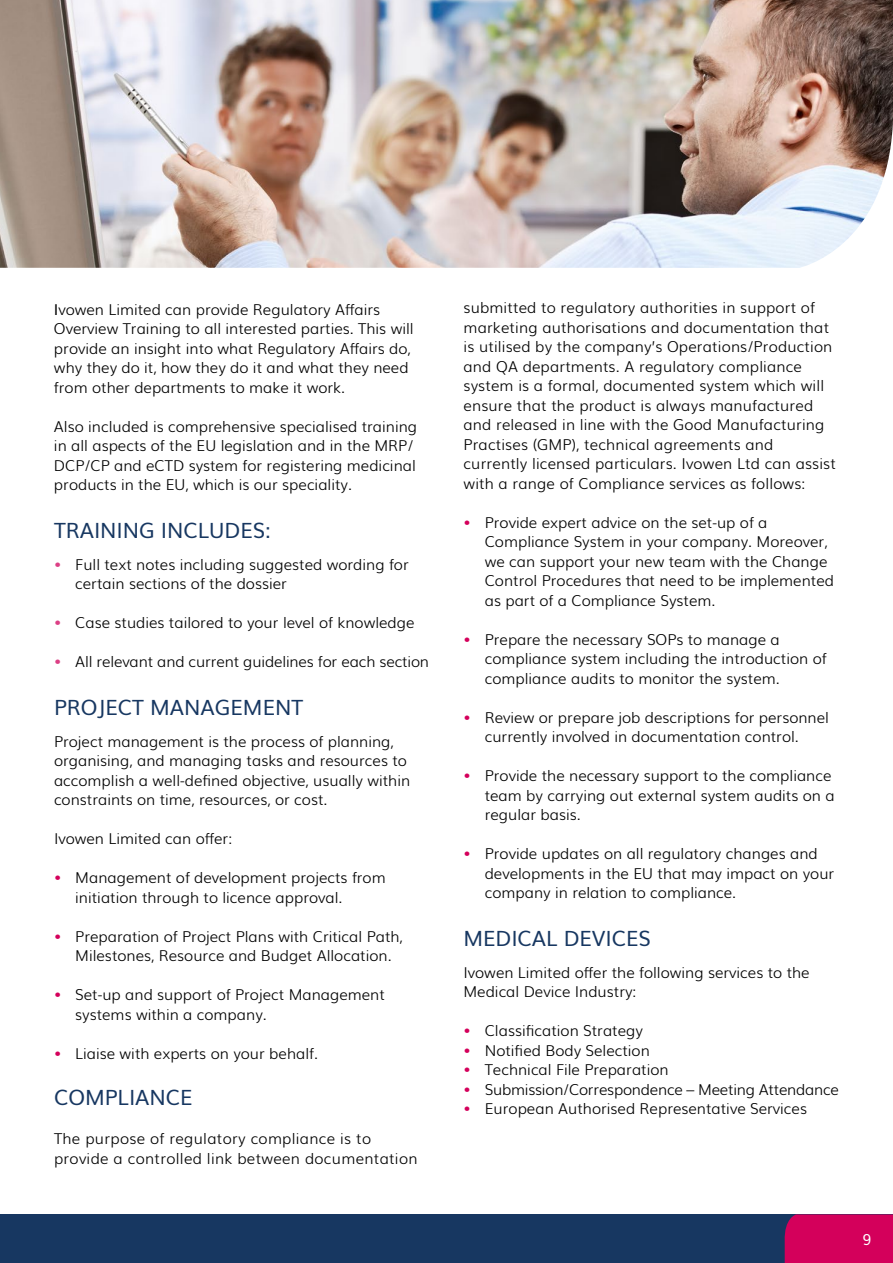
<style>
.page{position:relative;width:893px;height:1263px;background:#fff}
.page>*{position:absolute;margin:0;border:0;box-sizing:border-box;transform-origin:0 0}
.t1{font:21px "Muli";color:#173761}
.t2{font:300 15px/19.5px "Muli";color:#000}
.t3{font:300 15px/19.5px "Muli";letter-spacing:.02em;color:#000}
.t4{font:15px "Muli";color:#fff}
.s1{font-weight:400}
.s2{color:#dc3f85}
.s3{color:#d4005b}
</style>
<div class="page">
<div style="left:0;top:1214px;width:893px;height:49px;background:#173761"></div>
<div style="left:784px;top:1214px;width:109px;height:49px;background:#d4005b"></div>
<img style="left:0;top:0;width:893px;height:268px">
<p class="t2" style="left:54px;top:298px;width:361px"><span class="s1">I</span>vowen Limited can provide Regulatory Affairs Overview Training to all interested parties. This will provide an insight into what Regulatory Affairs do, why they do it, how they do it and what they need from other departments to make it work.</p>
<p class="t2" style="left:54px;top:415px;width:365px">Also included is comprehensive specialised training in all aspects of the EU legislation and in the MRP/ DCP/CP and eCTD system for registering medicinal products in the EU, which is our speciality.</p>
<h1 class="t1" style="left:54px;top:513px;width:25px">TRAINING</h1>
<h1 class="t1" style="left:161px;top:513px;width:14px">INCLUDES</h1>
<h1 class="t1" style="left:265px;top:513px;width:7px">:</h1>
<p class="t2" style="left:75px;top:553px;width:335px;text-indent:-21px"><span class="s2">•</span> Full text notes including suggested wording for certain sections of the dossier</p>
<p class="t2" style="left:54px;top:612px;width:362px"><span class="s2">•</span> Case studies tailored to your level of knowledge</p>
<p class="t2" style="left:54px;top:651px;width:377px"><span class="s2">•</span> All relevant and current guidelines for each section</p>
<h1 class="t1" style="left:54px;top:690px;width:57px">PROJECT</h1>
<h1 class="t1" style="left:150px;top:690px;width:36px">MANAGEMENT</h1>
<p class="t2" style="left:54px;top:730px;width:358px">Project management is the process of planning, organising, and managing tasks and resources to accomplish a well-defined objective, usually within constraints on time, resources, or cost.</p>
<p class="t2" style="left:54px;top:828px;width:180px">Ivowen Limited can offer:</p>
<p class="t2" style="left:75px;top:867px;width:312px;text-indent:-21px"><span class="s3">•</span> Management of development projects from initiation through to licence approval.</p>
<p class="t2" style="left:75px;top:925px;width:329px;text-indent:-21px"><span class="s3">•</span> Preparation of Project Plans with Critical Path,<br>Milestones, Resource and Budget Allocation.</p>
<p class="t2" style="left:75px;top:984px;width:311px;text-indent:-21px"><span class="s3">•</span> Set-up and support of Project Management systems within a company.</p>
<p class="t2" style="left:54px;top:1042px;width:266px"><span class="s3">•</span> Liaise with experts on your behalf.</p>
<h1 class="t1" style="left:54px;top:1080px;width:140px">COMPLIANCE</h1>
<p class="t3" style="left:54px;top:1128px;width:365px">The purpose of regulatory compliance is to provide a controlled link between documentation</p>
<p class="t2" style="left:463px;top:297px;width:374px">submitted to regulatory authorities in support of marketing authorisations and documentation that is utilised by the company’s Operations/Production and QA departments. A regulatory compliance system is a formal, documented system which will ensure that the product is always manufactured and released in line with the Good Manufacturing Practises (GMP), technical agreements and currently licensed particulars. Ivowen Ltd can assist with a range of Compliance services as follows:</p>
<p class="t2" style="left:485px;top:511px;width:351px;text-indent:-21px"><span class="s3">•</span> Provide expert advice on the set-up of a Compliance System in your company. Moreover, we can support your new team with the Change Control Procedures that need to be implemented as part of a Compliance System.</p>
<p class="t2" style="left:485px;top:628px;width:343px;text-indent:-21px"><span class="s3">•</span> Prepare the necessary SOPs to manage a compliance system including the introduction of compliance audits to monitor the system.</p>
<p class="t2" style="left:463px;top:706px;width:367px;text-align:center"><span class="s3">•</span> Review or prepare job descriptions for personnel currently involved in documentation control.</p>
<p class="t2" style="left:485px;top:765px;width:351px;text-indent:-21px"><span class="s3">•</span> Provide the necessary support to the compliance team by carrying out external system audits on a regular basis.</p>
<p class="t2" style="left:485px;top:843px;width:351px;text-indent:-21px"><span class="s3">•</span> Provide updates on all regulatory changes and developments in the EU that may impact on your company in relation to compliance.</p>
<h1 class="t1" style="left:463px;top:921px;width:33px">MEDICAL</h1>
<h1 class="t1" style="left:564px;top:921px;width:29px">DEVICES</h1>
<p class="t2" style="left:463px;top:961px;width:348px">Ivowen Limited offer the following services to the<br>Medical Device Industry:</p>
<p class="t2" style="left:463px;top:1020px;width:181px"><span class="s3">•</span> Classification Strategy</p>
<p class="t2" style="left:463px;top:1039px;width:188px"><span class="s3">•</span> Notified Body Selection</p>
<p class="t2" style="left:463px;top:1059px;width:207px"><span class="s3">•</span> Technical File Preparation</p>
<p class="t2" style="left:463px;top:1078px;width:377px"><span class="s3">•</span> Submission/Correspondence – Meeting Attendance</p>
<p class="t2" style="left:463px;top:1098px;width:345px"><span class="s3">•</span> European Authorised Representative Services</p>
<p class="t4" style="left:862px;top:1227px;width:11px">9</p>
</div>
